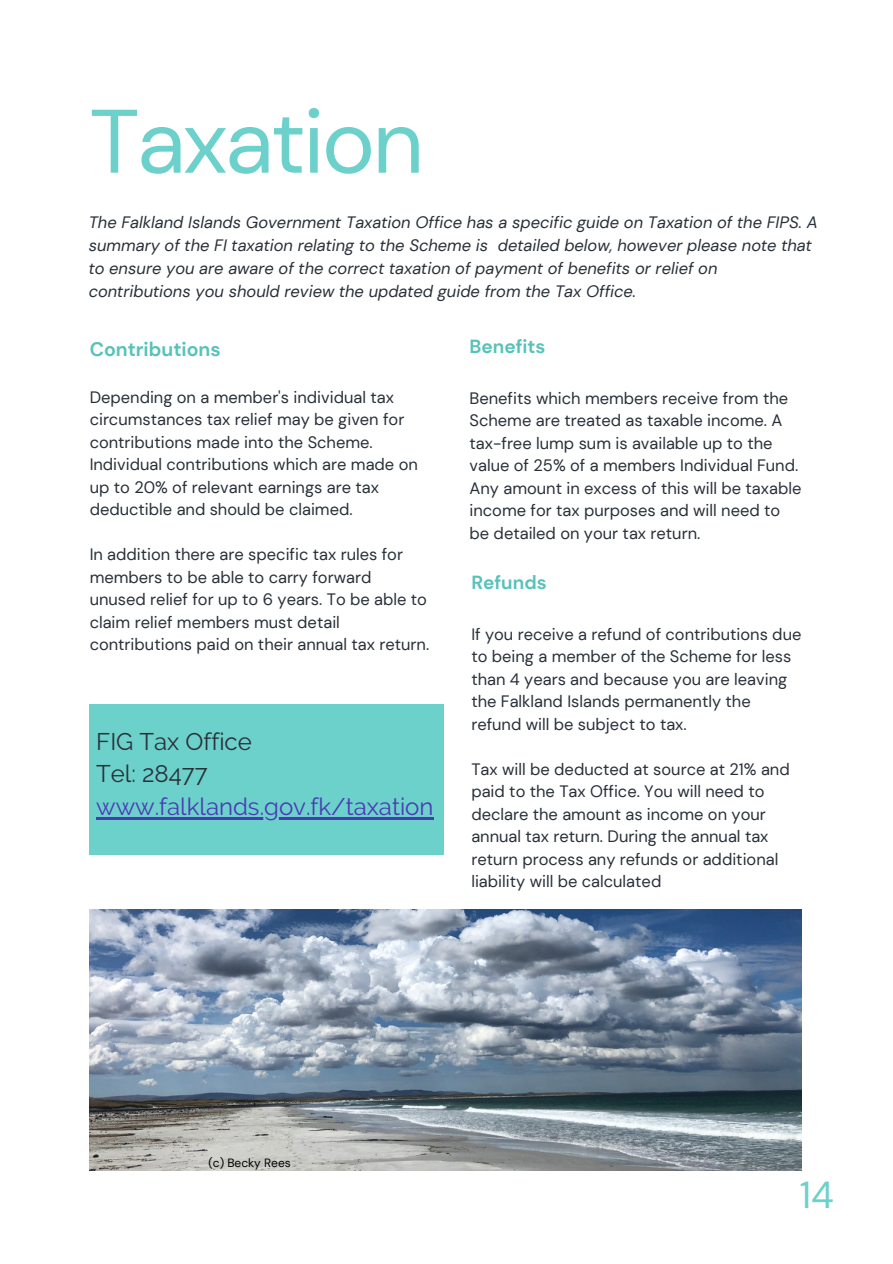
<style>
.page{position:relative;width:893px;height:1264px;background:#fff}
.page>*{position:absolute;margin:0;border:0;box-sizing:border-box;transform-origin:0 0}
.t1{font:89.85px "DM Sans";letter-spacing:-.03em;color:#6cd1cb}
.t2{font:37.5px "DM Sans";color:#6cd1cb}
.t3{font:24px "Raleway";color:#4b39b5}
.t4{font:24px/32.5px "Raleway";color:#293039}
.t5{font:700 19.5px "DM Sans";color:#57c2bb}
.t6{font:700 18.9px "DM Sans";color:#57c2bb}
.t7{font:16.5px/22.5px "DM Sans";color:#293039}
.t8{font:italic 16.5px/23px "DM Sans";color:#293039}
.t9{font:12px "DM Sans";color:#000}
</style>
<div class="page">
<div style="left:90px;top:704px;width:354px;height:150px;background:#6cd1cb"></div>
<hr style="left:96px;top:817px;width:337px;height:2px;background:#4b39b5">
<img style="left:90px;top:909px;width:711px;height:261px">
<h1 class="t1" style="left:89px;top:83px;width:336px">Taxation</h1>
<p class="t8" style="left:89px;top:211px;width:730px">The Falkland Islands Government Taxation Office has a specific guide on Taxation of the FIPS. A summary of the FI taxation relating to the Scheme is detailed below, however please note that to ensure you are aware of the correct taxation of payment of benefits or relief on contributions you should review the updated guide from the Tax Office.</p>
<p class="t5" style="left:90px;top:336px;width:132px">Contributions</p>
<p class="t7" style="left:90px;top:386px;width:329px">Depending on a member's individual tax circumstances tax relief may be given for contributions made into the Scheme.<br>Individual contributions which are made on up to 20% of relevant earnings are tax deductible and should be claimed.</p>
<p class="t7" style="left:90px;top:543px;width:341px">In addition there are specific tax rules for members to be able to carry forward unused relief for up to 6 years. To be able to claim relief members must detail contributions paid on their annual tax return.</p>
<h3 class="t4" style="left:96px;top:725px;width:157px">FIG Tax Office<br>Tel: 28477</h3>
<h3 class="t3" style="left:96px;top:792px;width:339px">www.falklands.gov.fk/taxation</h3>
<p class="t6" style="left:469px;top:334px;width:77px">Benefits</p>
<p class="t7" style="left:469px;top:387px;width:333px">Benefits which members receive from the Scheme are treated as taxable income. A tax-free lump sum is available up to the value of 25% of a members Individual Fund.<br>Any amount in excess of this will be taxable income for tax purposes and will need to be detailed on your tax return.</p>
<p class="t6" style="left:471px;top:570px;width:77px">Refunds</p>
<p class="t7" style="left:471px;top:622px;width:331px">If you receive a refund of contributions due to being a member of the Scheme for less than 4 years and because you are leaving the Falkland Islands permanently the refund will be subject to tax.</p>
<p class="t7" style="left:471px;top:757px;width:320px">Tax will be deducted at source at 21% and paid to the Tax Office. You will need to declare the amount as income on your annual tax return. During the annual tax return process any refunds or additional liability will be calculated</p>
<p class="t9" style="left:208px;top:1155px;width:84px">(c) Becky Rees</p>
<h2 class="t2" style="left:799px;top:1170px;width:35px">14</h2>
</div>
